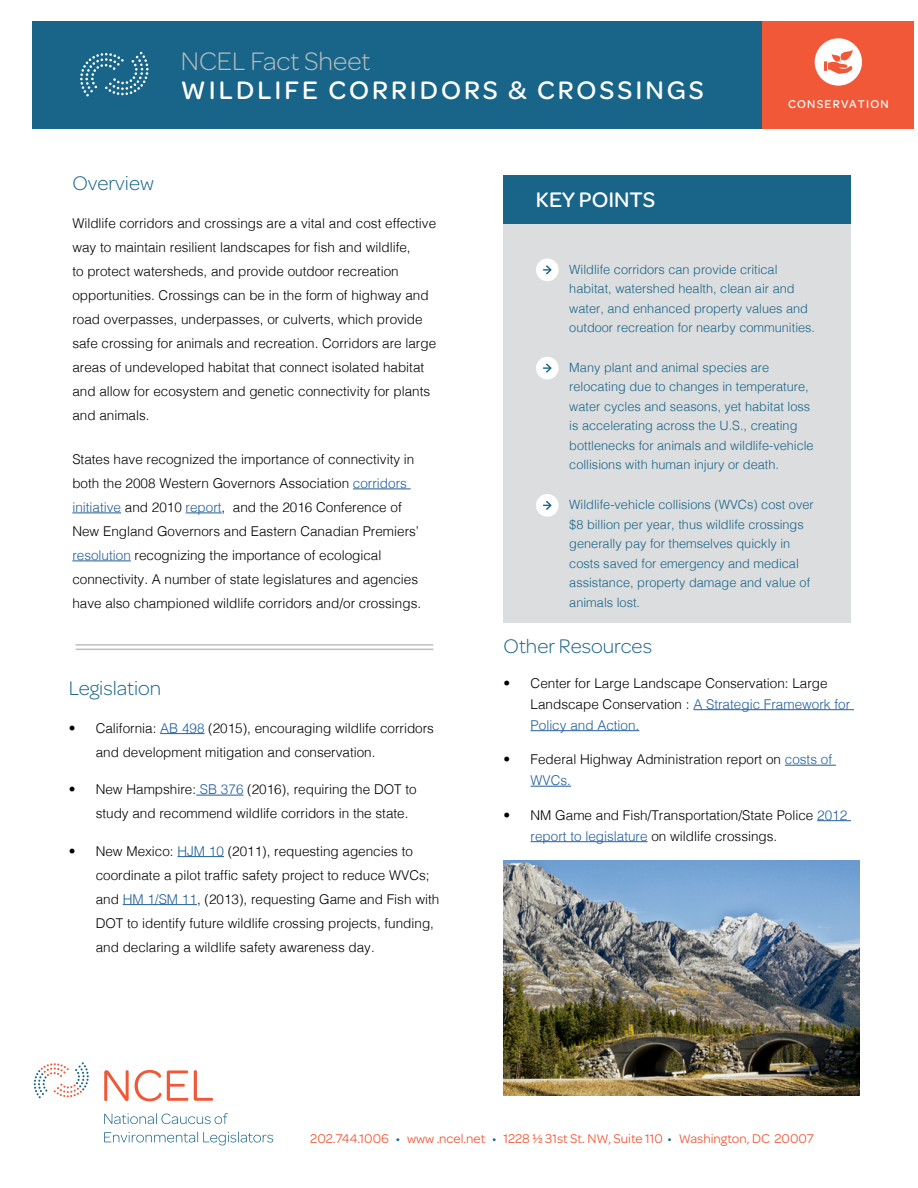
<style>
.page{position:relative;width:918px;height:1188px;background:#fff}
.page>*{position:absolute;margin:0;border:0;box-sizing:border-box;transform-origin:0 0}
.t1{font:500 27px "Omnes";letter-spacing:.11em;color:#fff}
.t2{font:300 27px "Omnes";color:#bcbec0}
.t3{font:500 22.5px "Omnes";color:#fff}
.t4{font:300 21px "Omnes";color:#186589}
.t5{font:300 13.5px/24px "Helvetica";color:#000}
.t6{font:13.5px "Omnes";color:#f15838}
.t7{font:300 12.75px/19.5px "Helvetica";color:#186589}
.t8{font:500 12px "Omnes";letter-spacing:.1em;color:#fff}
.s1{color:#215e9e}
.s2{color:#186589}
</style>
<div class="page">
<div style="left:33px;top:21px;width:730px;height:108px;background:#186589"></div>
<svg style="left:80px;top:52px;width:69px;height:44px"></svg>
<div style="left:504px;top:191px;width:347px;height:432px;background:#dcddde"></div>
<div style="left:504px;top:175px;width:347px;height:49px;background:#186589"></div>
<hr style="left:353px;top:489px;width:58px;height:1px;background:#215e9e">
<hr style="left:72px;top:513px;width:49px;height:1px;background:#215e9e">
<hr style="left:186px;top:513px;width:36px;height:1px;background:#215e9e">
<hr style="left:72px;top:561px;width:59px;height:1px;background:#215e9e">
<div style="left:536px;top:259px;width:23px;height:22px;background:#fff;border-radius:50%"></div>
<svg style="left:543px;top:265px;width:9px;height:9px"></svg>
<div style="left:536px;top:357px;width:23px;height:22px;background:#fff;border-radius:50%"></div>
<svg style="left:543px;top:364px;width:9px;height:9px"></svg>
<div style="left:536px;top:494px;width:23px;height:23px;background:#fff;border-radius:50%"></div>
<svg style="left:543px;top:501px;width:9px;height:9px"></svg>
<hr style="left:76px;top:649px;width:357px;height:1px;background:#bcbec0">
<hr style="left:76px;top:644px;width:357px;height:2px;background:#bcbec0">
<hr style="left:693px;top:709px;width:161px;height:1px;background:#215e9e">
<hr style="left:531px;top:730px;width:108px;height:1px;background:#215e9e">
<hr style="left:785px;top:765px;width:51px;height:1px;background:#215e9e">
<hr style="left:531px;top:786px;width:40px;height:1px;background:#215e9e">
<hr style="left:817px;top:820px;width:34px;height:1px;background:#215e9e">
<hr style="left:531px;top:841px;width:117px;height:1px;background:#215e9e">
<svg style="left:104px;top:1113px;width:124px;height:11px"></svg>
<svg style="left:104px;top:1132px;width:169px;height:13px"></svg>
<svg style="left:104px;top:1070px;width:25px;height:31px"></svg>
<svg style="left:135px;top:1070px;width:53px;height:31px"></svg>
<svg style="left:194px;top:1070px;width:19px;height:31px"></svg>
<svg style="left:34px;top:1062px;width:55px;height:36px"></svg>
<div style="left:763px;top:21px;width:151px;height:108px;background:#f15838"></div>
<div style="left:815px;top:38px;width:47px;height:48px;background:#fff;border-radius:50%"></div>
<svg style="left:824px;top:50px;width:29px;height:24px"></svg>
<hr style="left:160px;top:733px;width:45px;height:1px;background:#215e9e">
<hr style="left:196px;top:795px;width:48px;height:1px;background:#215e9e">
<hr style="left:177px;top:856px;width:47px;height:1px;background:#215e9e">
<hr style="left:123px;top:904px;width:74px;height:1px;background:#215e9e">
<img style="left:504px;top:861px;width:356px;height:234px">
<h1 class="t2" style="left:181px;top:44px;width:191px">NCEL Fact Sheet</h1>
<h1 class="t1" style="left:181px;top:71px;width:524px">WILDLIFE CORRIDORS &amp; CROSSINGS</h1>
<p class="t8" style="left:788px;top:96px;width:102px">CONSERVATION</p>
<h3 class="t4" style="left:72px;top:169px;width:83px">Overview</h3>
<p class="t5" style="left:72px;top:210px;width:365px">Wildlife corridors and crossings are a vital and cost effective way to maintain resilient landscapes for fish and wildlife,<br>to protect watersheds, and provide outdoor recreation opportunities. Crossings can be in the form of highway and road overpasses, underpasses, or culverts, which provide safe crossing for animals and recreation. Corridors are large areas of undeveloped habitat that connect isolated habitat and allow for ecosystem and genetic connectivity for plants and animals.</p>
<p class="t5" style="left:72px;top:446px;width:350px">States have recognized the importance of connectivity in both the 2008 Western Governors Association <span class="s1">corridors initiative</span> and 2010 <span class="s1">report</span>, and the 2016 Conference of New England Governors and Eastern Canadian Premiers’ <span class="s1">resolution</span> recognizing the importance of ecological connectivity. A number of state legislatures and agencies have also championed wildlife corridors and/or crossings.</p>
<h3 class="t4" style="left:69px;top:674px;width:94px">Legislation</h3>
<p class="t5" style="left:96px;top:715px;width:340px;text-indent:-27px">• California: <span class="s1">AB 498</span> (2015), encouraging wildlife corridors and development mitigation and conservation.</p>
<p class="t5" style="left:96px;top:776px;width:323px;text-indent:-27px">• New Hampshire: <span class="s1">SB 376</span> (2016), requiring the DOT to study and recommend wildlife corridors in the state.</p>
<p class="t5" style="left:96px;top:838px;width:345px;text-indent:-27px">• New Mexico: <span class="s1">HJM 10</span> (2011), requesting agencies to coordinate a pilot traffic safety project to reduce WVCs; and <span class="s1">HM 1/SM 11</span>, (2013), requesting Game and Fish with DOT to identify future wildlife crossing projects, funding, and declaring a wildlife safety awareness day.</p>
<h2 class="t3" style="left:536px;top:184px;width:121px">KEY POINTS</h2>
<p class="t7" style="left:569px;top:259px;width:247px">Wildlife corridors can provide critical habitat, watershed health, clean air and water, and enhanced property values and outdoor recreation for nearby communities.</p>
<p class="t7" style="left:569px;top:357px;width:246px">Many plant and animal species are relocating due to changes in temperature, water cycles and seasons, yet habitat loss is accelerating across the U.S., creating bottlenecks for animals and wildlife-vehicle collisions with human injury or death.</p>
<p class="t7" style="left:569px;top:494px;width:246px">Wildlife-vehicle collisions (WVCs) cost over $8 billion per year, thus wildlife crossings generally pay for themselves quickly in costs saved for emergency and medical assistance, property damage and value of animals lost.</p>
<h3 class="t4" style="left:504px;top:632px;width:150px">Other Resources</h3>
<p class="t5" style="left:531px;top:671px;width:321px;line-height:21px;text-indent:-27px">• Center for Large Landscape Conservation: Large<br>Landscape Conservation : <span class="s1">A Strategic Framework for<br>Policy and Action.</span></p>
<p class="t5" style="left:531px;top:748px;width:303px;line-height:21px;text-indent:-27px">• Federal Highway Administration report on <span class="s1">costs of<br>WVCs.</span></p>
<p class="t5" style="left:531px;top:803px;width:318px;line-height:21px;text-indent:-27px">• NM Game and Fish/Transportation/State Police <span class="s1">2012 report to legislature</span> on wildlife crossings.</p>
<p class="t6" style="left:310px;top:1130px;width:505px">202.744.1006 <span class="s2">•</span> www .ncel.net <span class="s2">•</span> 1228 ½ 31st St. NW, Suite 110 <span class="s2">•</span> Washington, DC 20007</p>
</div>
